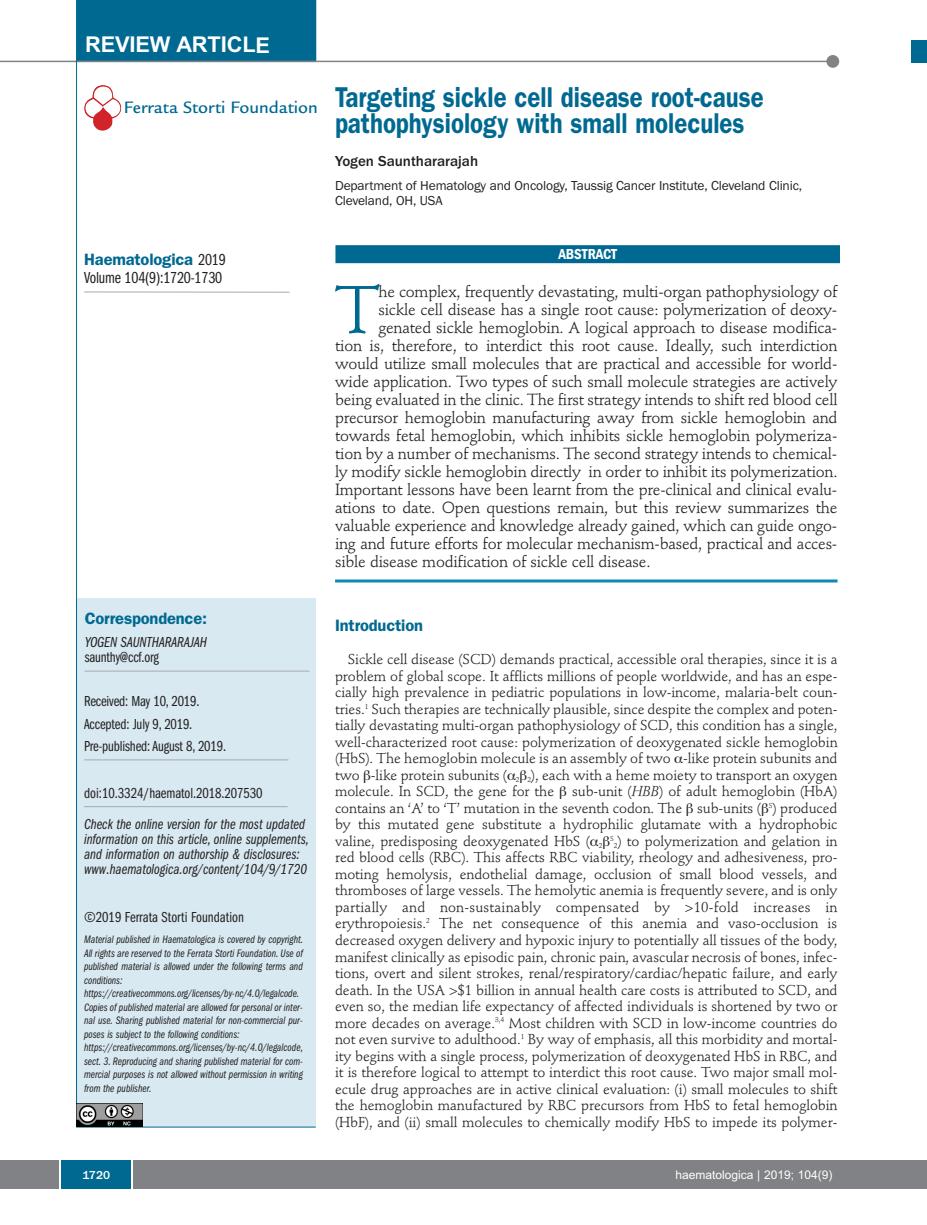
<style>
.page{position:relative;width:927px;height:1225px;background:#fff}
.page>*{position:absolute;margin:0;border:0;box-sizing:border-box;transform-origin:0 0}
.t1{font:66.45px "Stempel Schneidler";color:#006991}
.t2{font:600 28.8px/25.5px "Franklin Gothic";color:#006991;scale:.83 1}
.t3{font:700 21.75px "Arial";letter-spacing:-.01em;color:#fff}
.t4{font:500 18px "Legacy Sans";color:#006991}
.t5{font:600 16.5px "Franklin Gothic";letter-spacing:-.01em;color:#006991}
.t6{font:16.5px "Franklin Gothic Book Cmpr";letter-spacing:-.01em;color:#231f20}
.t7{font:16.05px "Stempel Schneidler";letter-spacing:-.015em;color:#231f20}
.t8{font:15px/15px "Franklin Gothic Book Cmpr Ital";color:#231f20}
.t9{font:15px/22.5px "Franklin Gothic Book Cmpr";letter-spacing:-.01em;color:#231f20}
.t10{font:500 15px "Franklin Gothic";color:#231f20}
.t11{font:600 condensed 15px "Franklin Gothic";letter-spacing:-.005em;color:#fff}
.t12{font:14.25px/16.5px "Stempel Schneidler";letter-spacing:-.005em;color:#231f20;text-align:justify}
.t13{font:13.5px/15px "Franklin Gothic";letter-spacing:-.01em;color:#231f20}
.t14{font:12px "Arial";color:#fff}
.t15{font:500 12px "Franklin Gothic";color:#fff}
.t16{font:11.25px/13.5px "Franklin Gothic Book Cmpr Ital";color:#231f20}
.t17{font:7.2px "Stempel Schneidler";color:#231f20}
.s1{font-family:"Franklin Gothic Book Cmpr";font-weight:400;color:#231f20}
.s2{font-style:italic}
</style>
<div class="page">
<div style="left:911px;top:40px;width:16px;height:22px;background:#006991"></div>
<div style="left:910px;top:1160px;width:17px;height:28px;background:#808285"></div>
<div style="left:0;top:1160px;width:910px;height:28px;background:#808285"></div>
<div style="left:61px;top:1160px;width:71px;height:28px;background:#006991"></div>
<svg style="left:60px;top:1160px;width:1px;height:28px"></svg>
<svg style="left:132px;top:1160px;width:1px;height:28px"></svg>
<div style="left:77px;top:598px;width:239px;height:529px;background:#d8e9f1"></div>
<hr style="left:84px;top:759px;width:204px;height:1px;background:#a8a9ad">
<hr style="left:85px;top:671px;width:225px;height:1px;background:#a8a9ad">
<hr style="left:76px;top:1126px;width:240px;height:1px;background:#006991">
<hr style="left:84px;top:292px;width:206px;height:1px;background:#a8a9ad">
<div style="left:77px;top:0;width:239px;height:62px;background:#006991"></div>
<hr style="left:0;top:61px;width:830px;height:1px;background:#808285">
<div style="left:826px;top:55px;width:13px;height:13px;background:#808285;border-radius:50%"></div>
<hr style="left:84px;top:806px;width:204px;height:1px;background:#a8a9ad">
<hr style="left:76px;top:0;width:1px;height:1126px;background:#006991">
<img style="left:77px;top:1103px;width:65px;height:23px">
<img style="left:84px;top:85px;width:37px;height:46px">
<hr style="left:335px;top:579px;width:502px;height:3px;background:#0d8aaf">
<div style="left:335px;top:245px;width:505px;height:18px;background:#006991"></div>
<h3 class="t3" style="left:85px;top:32px;width:187px">REVIEW ARTICLE</h3>
<p class="t4" style="left:124px;top:101px;width:196px">Ferrata Storti Foundation</p>
<p class="t5" style="left:84px;top:254px;width:143px">Haematologica <span class="s1">2019</span></p>
<p class="t6" style="left:84px;top:272px;width:140px">Volume 104(9):1720-1730</p>
<p class="t5" style="left:85px;top:612px;width:124px">Correspondence:</p>
<p class="t8" style="left:85px;top:636px;width:124px">YOGEN SAUNTHARARAJAH</p>
<p class="t9" style="left:85px;top:647px;width:76px">saunthy@ccf.org</p>
<p class="t9" style="left:84px;top:691px;width:143px">Received: May 10, 2019.<br>Accepted: July 9, 2019.<br>Pre-published: August 8, 2019.</p>
<p class="t9" style="left:84px;top:783px;width:180px">doi:10.3324/haematol.2018.207530</p>
<p class="t8" style="left:84px;top:817px;width:226px">Check the online version for the most updated information on this article, online supplements, and information on authorship &amp; disclosures: www.haematologica.org/content/104/9/1720</p>
<p class="t9" style="left:84px;top:907px;width:161px">©2019 Ferrata Storti Foundation</p>
<p class="t16" style="left:84px;top:933px;width:221px">Material published in Haematologica is covered by copyright.<br>All rights are reserved to the Ferrata Storti Foundation. Use of published material is allowed under the following terms and conditions: https://creativecommons.org/licenses/by-nc/4.0/legalcode.<br>Copies of published material are allowed for personal or inter&shy;nal use. Sharing published material for non-commercial pur&shy;poses is subject to the following conditions: https://creativecommons.org/licenses/by-nc/4.0/legalcode, sect. 3. Reproducing and sharing published material for com&shy;mercial purposes is not allowed without permission in writing from the publisher.</p>
<h2 class="t2" style="left:335px;top:87px;width:518px">Targeting sickle cell disease root-cause pathophysiology with small molecules</h2>
<p class="t10" style="left:335px;top:152px;width:145px">Yogen Saunthararajah</p>
<p class="t13" style="left:335px;top:178px;width:469px">Department of Hematology and Oncology, Taussig Cancer Institute, Cleveland Clinic,<br>Cleveland, OH, USA</p>
<p class="t11" style="left:558px;top:249px;width:60px">ABSTRACT</p>
<h1 class="t1" style="left:335px;top:282px;width:46px">T</h1>
<p class="t7" style="left:378px;top:284px;width:461px">he complex, frequently devastating, multi-organ pathophysiology of</p>
<p class="t7" style="left:378px;top:302px;width:460px">sickle cell disease has a single root cause: polymerization of deoxy-</p>
<p class="t7" style="left:378px;top:320px;width:460px">genated sickle hemoglobin. A logical approach to disease modifica-</p>
<p class="t7" style="left:335px;top:338px;width:504px">tion is, therefore, to interdict this root cause. Ideally, such interdiction</p>
<p class="t7" style="left:335px;top:356px;width:504px">would utilize small molecules that are practical and accessible for world-</p>
<p class="t7" style="left:335px;top:374px;width:504px">wide application. Two types of such small molecule strategies are actively</p>
<p class="t7" style="left:335px;top:392px;width:504px">being evaluated in the clinic. The first strategy intends to shift red blood cell</p>
<p class="t7" style="left:335px;top:410px;width:504px">precursor hemoglobin manufacturing away from sickle hemoglobin and</p>
<p class="t7" style="left:335px;top:428px;width:504px">towards fetal hemoglobin, which inhibits sickle hemoglobin polymeriza-</p>
<p class="t7" style="left:335px;top:446px;width:504px">tion by a number of mechanisms. The second strategy intends to chemical-</p>
<p class="t7" style="left:335px;top:464px;width:504px">ly modify sickle hemoglobin directly in order to inhibit its polymerization.</p>
<p class="t7" style="left:335px;top:482px;width:504px">Important lessons have been learnt from the pre-clinical and clinical evalu-</p>
<p class="t7" style="left:335px;top:500px;width:504px">ations to date. Open questions remain, but this review summarizes the</p>
<p class="t7" style="left:335px;top:518px;width:504px">valuable experience and knowledge already gained, which can guide ongo-</p>
<p class="t7" style="left:335px;top:536px;width:504px">ing and future efforts for molecular mechanism-based, practical and acces-</p>
<p class="t7" style="left:335px;top:554px;width:317px">sible disease modification of sickle cell disease.</p>
<p class="t5" style="left:335px;top:620px;width:89px">Introduction</p>
<p class="t12" style="left:335px;top:652px;width:504px;text-indent:13px">Sickle cell disease (SCD) demands practical, accessible oral therapies, since it is a problem of global scope. It afflicts millions of people worldwide, and has an espe&shy;cially high prevalence in pediatric populations in low-income, malaria-belt coun&shy;tries.<sup>1</sup> Such therapies are technically plausible, since despite the complex and poten&shy;tially devastating multi-organ pathophysiology of SCD, this condition has a single, well-characterized root cause: polymerization of deoxygenated sickle hemoglobin (HbS). The hemoglobin molecule is an assembly of two -like protein subunits and two -like protein subunits ( <sub>2</sub> <sub>2</sub>), each with a heme moiety to transport an oxygen molecule. In SCD, the gene for the</p>
<p class="t12" style="left:335px;top:784px;width:504px;text-indent:237px">sub-unit (<span class="s2">HBB</span>) of adult hemoglobin (HbA) contains an ‘A’ to ‘T’ mutation in the seventh codon. The sub-units ( <sup>S</sup>) produced by this mutated gene substitute a hydrophilic glutamate with a hydrophobic valine, predisposing deoxygenated HbS ( <sub>2</sub></p>
<p class="t12" style="left:335px;top:834px;width:504px;text-indent:279px"><sub>2</sub>) to polymerization and gelation in red blood cells (RBC). This affects RBC viability, rheology and adhesiveness, pro&shy;moting hemolysis, endothelial damage, occlusion of small blood vessels, and thromboses of large vessels. The hemolytic anemia is frequently severe, and is only partially and non-sustainably compensated by &gt;10-fold increases in erythropoiesis.<sup>2</sup> The net consequence of this anemia and vaso-occlusion is decreased oxygen delivery and hypoxic injury to potentially all tissues of the body, manifest clinically as episodic pain, chronic pain, avascular necrosis of bones, infec&shy;tions, overt and silent strokes, renal/respiratory/cardiac/hepatic failure, and early death. In the USA &gt;$1 billion in annual health care costs is attributed to SCD, and even so, the median life expectancy of affected individuals is shortened by two or more decades on average.<sup>3,4</sup> Most children with SCD in low-income countries do not even survive to adulthood.<sup>1</sup> By way of emphasis, all this morbidity and mortal&shy;ity begins with a single process, polymerization of deoxygenated HbS in RBC, and it is therefore logical to attempt to interdict this root cause. Two major small mol&shy;ecule drug approaches are in active clinical evaluation: (i) small molecules to shift the hemoglobin manufactured by RBC precursors from HbS to fetal hemoglobin (HbF), and (ii) small molecules to chemically modify HbS to impede its polymer-</p>
<p class="t17" style="left:610px;top:835px;width:5px">S</p>
<p class="t15" style="left:83px;top:1167px;width:29px">1720</p>
<p class="t14" style="left:676px;top:1167px;width:158px">haematologica | 2019; 104(9)</p>
</div>
